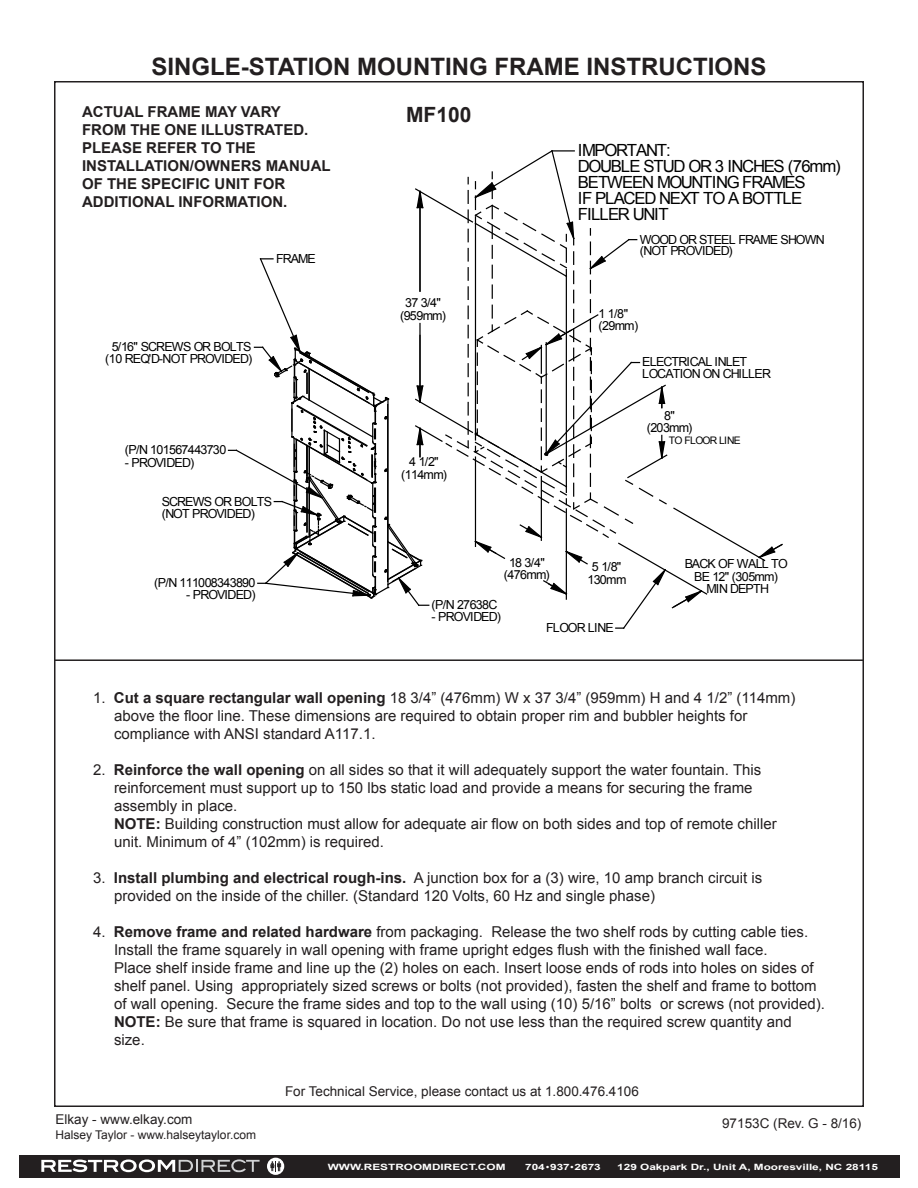
<style>
.page{position:relative;width:918px;height:1188px;background:#fff}
.page>*{position:absolute;margin:0;border:0;box-sizing:border-box;transform-origin:0 0}
.t1{font:700 24px "Arial";color:#231f20}
.t2{font:700 21px "Arial";color:#231f20}
.t3{font:16.8px/16px "Arial";letter-spacing:-.065em;color:#000}
.t4{font:15px "Arial";color:#231f20}
.t5{font:700 15px/18px "Arial";color:#231f20}
.t6{font:13.5px "Arial";color:#231f20}
.t7{font:12.45px/12.5px "Arial";letter-spacing:-.065em;color:#000;text-align:center}
.t8{font:12.45px "Arial";letter-spacing:-.045em;color:#000}
.t9{font:12px "Arial";color:#231f20}
.t10{font:10.35px "Arial";letter-spacing:-.055em;color:#000}
.t11{font:700 8.7px "Arial";color:#fff;scale:1.36 1}
.s1{font-weight:700}
</style>
<div class="page">
<svg style="left:228px;top:150px;width:555px;height:479px"></svg>
<hr style="left:54px;top:659px;width:810px;height:2px;background:#231f20">
<div style="left:19px;top:1155px;width:881px;height:23px;background:#231f20"></div>
<svg style="left:41px;top:1159px;width:219px;height:13px"></svg>
<div style="left:267px;top:1158px;width:17px;height:17px;background:#fff;border-radius:50%"></div>
<svg style="left:270px;top:1161px;width:11px;height:11px"></svg>
<p class="t1" style="left:151px;top:50px;width:617px">SINGLE-STATION MOUNTING FRAME INSTRUCTIONS</p>
<p class="t5" style="left:82px;top:104px;width:200px">ACTUAL FRAME MAY VARY</p>
<p class="t5" style="left:82px;top:122px;width:228px">FROM THE ONE ILLUSTRATED.</p>
<p class="t5" style="left:82px;top:140px;width:250px">PLEASE REFER TO THE<br>INSTALLATION/OWNERS MANUAL<br>OF THE SPECIFIC UNIT FOR<br>ADDITIONAL INFORMATION.</p>
<p class="t2" style="left:406px;top:100px;width:67px">MF100</p>
<p class="t3" style="left:578px;top:142px;width:264px">IMPORTANT:<br>DOUBLE STUD OR 3 INCHES (76mm)<br>BETWEEN MOUNTING FRAMES<br>IF PLACED NEXT TO A BOTTLE<br>FILLER UNIT</p>
<p class="t7" style="left:276px;top:252px;width:41px">FRAME</p>
<p class="t7" style="left:105px;top:341px;width:148px">5/16" SCREWS OR BOLTS (10 REQ'D-NOT PROVIDED)</p>
<p class="t8" style="left:125px;top:442px;width:103px">(P/N 101567443730</p>
<p class="t7" style="left:125px;top:456px;width:71px">- PROVIDED)</p>
<p class="t7" style="left:162px;top:495px;width:112px;text-align:left">SCREWS OR BOLTS (NOT PROVIDED)</p>
<p class="t8" style="left:154px;top:575px;width:103px">(P/N 111008343890</p>
<p class="t7" style="left:186px;top:589px;width:71px">- PROVIDED)</p>
<p class="t7" style="left:400px;top:296px;width:47px">37 3/4" (959mm)</p>
<p class="t7" style="left:401px;top:456px;width:47px">4 1/2" (114mm)</p>
<p class="t7" style="left:640px;top:233px;width:186px;line-height:11.9px;text-align:left">WOOD OR STEEL FRAME SHOWN (NOT PROVIDED)</p>
<p class="t7" style="left:598px;top:307px;width:41px;text-align:left">1 1/8" (29mm)</p>
<p class="t7" style="left:642px;top:356px;width:130px;line-height:11.9px;text-align:left">ELECTRICAL INLET<br>LOCATION ON CHILLER</p>
<p class="t7" style="left:647px;top:409px;width:47px">8" (203mm)</p>
<p class="t10" style="left:669px;top:434px;width:73px">TO FLOOR LINE</p>
<p class="t7" style="left:504px;top:556px;width:47px">18 3/4" (476mm)</p>
<p class="t7" style="left:587px;top:561px;width:41px">5 1/8"<br>130mm</p>
<p class="t7" style="left:685px;top:558px;width:105px">BACK OF WALL TO<br>BE 12" (305mm)<br>MIN DEPTH</p>
<p class="t7" style="left:432px;top:599px;width:68px">(P/N 27638C</p>
<p class="t7" style="left:432px;top:611px;width:71px">- PROVIDED)</p>
<p class="t7" style="left:546px;top:622px;width:69px">FLOOR LINE</p>
<p class="t4" style="left:93px;top:688px;width:704px">1. <span class="s1">Cut a square rectangular wall opening</span> 18 3/4” (476mm) W x 37 3/4” (959mm) H and 4 1/2” (114mm)</p>
<p class="t4" style="left:114px;top:706px;width:635px">above the floor line. These dimensions are required to obtain proper rim and bubbler heights for</p>
<p class="t4" style="left:114px;top:724px;width:263px">compliance with ANSI standard A117.1.</p>
<p class="t4" style="left:93px;top:760px;width:670px">2. <span class="s1">Reinforce the wall opening</span> on all sides so that it will adequately support the water fountain. This</p>
<p class="t4" style="left:114px;top:778px;width:640px">reinforcement must support up to 150 lbs static load and provide a means for securing the frame</p>
<p class="t4" style="left:114px;top:796px;width:125px">assembly in place.</p>
<p class="t4" style="left:114px;top:814px;width:664px"><span class="s1">NOTE:</span> Building construction must allow for adequate air flow on both sides and top of remote chiller</p>
<p class="t4" style="left:114px;top:832px;width:272px">unit. Minimum of 4” (102mm) is required.</p>
<p class="t4" style="left:93px;top:868px;width:671px">3. <span class="s1">Install plumbing and electrical rough-ins.</span> A junction box for a (3) wire, 10 amp branch circuit is</p>
<p class="t4" style="left:114px;top:886px;width:543px">provided on the inside of the chiller. (Standard 120 Volts, 60 Hz and single phase)</p>
<p class="t4" style="left:93px;top:922px;width:717px">4. <span class="s1">Remove frame and related hardware</span> from packaging. Release the two shelf rods by cutting cable ties.</p>
<p class="t4" style="left:114px;top:940px;width:655px">Install the frame squarely in wall opening with frame upright edges flush with the finished wall face.</p>
<p class="t4" style="left:114px;top:958px;width:701px">Place shelf inside frame and line up the (2) holes on each. Insert loose ends of rods into holes on sides of</p>
<p class="t4" style="left:114px;top:976px;width:704px">shelf panel. Using appropriately sized screws or bolts (not provided), fasten the shelf and frame to bottom</p>
<p class="t4" style="left:114px;top:994px;width:713px">of wall opening. Secure the frame sides and top to the wall using (10) 5/16” bolts or screws (not provided).</p>
<p class="t4" style="left:114px;top:1012px;width:679px"><span class="s1">NOTE:</span> Be sure that frame is squared in location. Do not use less than the required screw quantity and</p>
<p class="t4" style="left:114px;top:1030px;width:32px">size.</p>
<p class="t6" style="left:56px;top:1111px;width:139px">Elkay - www.elkay.com</p>
<p class="t9" style="left:56px;top:1127px;width:202px">Halsey Taylor - www.halseytaylor.com</p>
<p class="t6" style="left:285px;top:1082px;width:355px">For Technical Service, please contact us at 1.800.476.4106</p>
<p class="t6" style="left:722px;top:1114px;width:141px">97153C (Rev. G - 8/16)</p>
<p class="t11" style="left:328px;top:1160px;width:132px">WWW.RESTROOMDIRECT.COM</p>
<p class="t11" style="left:525px;top:1160px;width:57px">704•937•2673</p>
<p class="t11" style="left:617px;top:1160px;width:193px">129 Oakpark Dr., Unit A, Mooresville, NC 28115</p>
</div>
